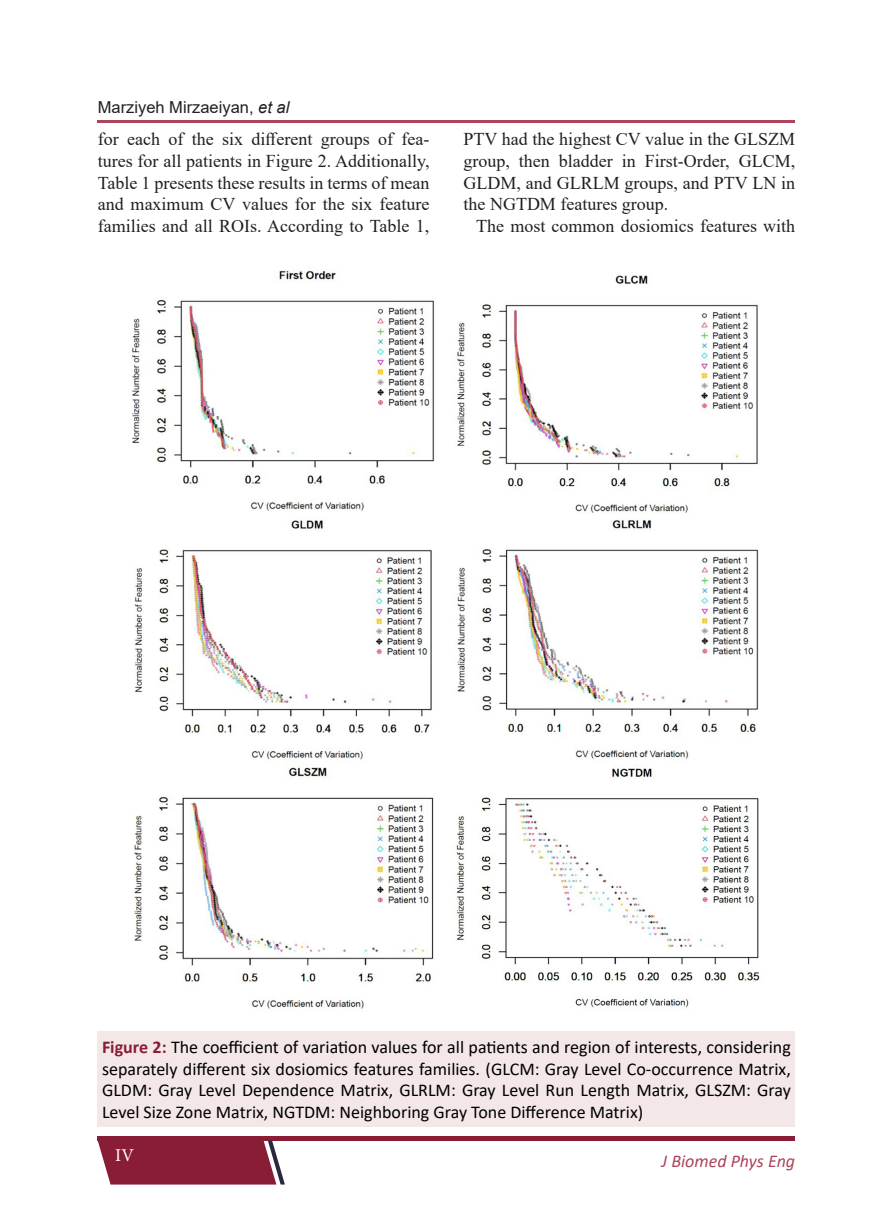
<style>
.page{position:relative;width:893px;height:1212px;background:#fff}
.page>*{position:absolute;margin:0;border:0;box-sizing:border-box;transform-origin:0 0}
.Body{font:18px/21.6px "Times New Roman";color:#231f20;text-align:justify}
.Figure{font:18px/21.6px "Calibri";color:#000;text-align:justify}
.t1{font:italic 18px "Calibri";color:#ad445b}
.t2{font:18px "Minion Pro";color:#fff}
.Running_Author{font:16.5px "Arial";color:#231f20}
.s1{font-style:italic}
.s2{font-weight:700;color:#881d35}
</style>
<div class="page">
<div style="left:98px;top:1136px;width:697px;height:5px;background:#881d35"></div>
<svg style="left:98px;top:1141px;width:187px;height:43px"></svg>
<hr style="left:98px;top:120px;width:697px;height:2px;background:#ad445b">
<img style="left:132px;top:270px;width:302px;height:241px">
<img style="left:457px;top:275px;width:301px;height:239px">
<img style="left:134px;top:520px;width:298px;height:240px">
<img style="left:456px;top:519px;width:303px;height:242px">
<img style="left:134px;top:764px;width:300px;height:245px">
<img style="left:456px;top:764px;width:305px;height:245px">
<div style="left:98px;top:1031px;width:697px;height:95px;background:#f3e7e8"></div>
<p class="Running_Author" style="left:98px;top:96px;width:193px">Marziyeh Mirzaeiyan, <span class="s1">et al</span></p>
<p class="Body" style="left:98px;top:128px;width:333px">for each of the six different groups of fea&shy;tures for all patients in Figure 2. Additionally, Table 1 presents these results in terms of mean and maximum CV values for the six feature families and all ROIs. According to Table 1,</p>
<p class="Body" style="left:463px;top:128px;width:333px">PTV had the highest CV value in the GLSZM group, then bladder in First-Order, GLCM, GLDM, and GLRLM groups, and PTV LN in the NGTDM features group.</p>
<p class="Body" style="left:476px;top:214px;width:320px">The most common dosiomics features with</p>
<p class="Figure" style="left:102px;top:1036px;width:690px"><span class="s2">Figure 2:</span> The coefficient of variation values for all patients and region of interests, considering separately different six dosiomics features families. (GLCM: Gray Level Co-occurrence Matrix, GLDM: Gray Level Dependence Matrix, GLRLM: Gray Level Run Length Matrix, GLSZM: Gray Level Size Zone Matrix, NGTDM: Neighboring Gray Tone Difference Matrix)</p>
<p class="t2" style="left:115px;top:1143px;width:20px">IV</p>
<p class="t1" style="left:661px;top:1148px;width:135px">J Biomed Phys Eng</p>
</div>
